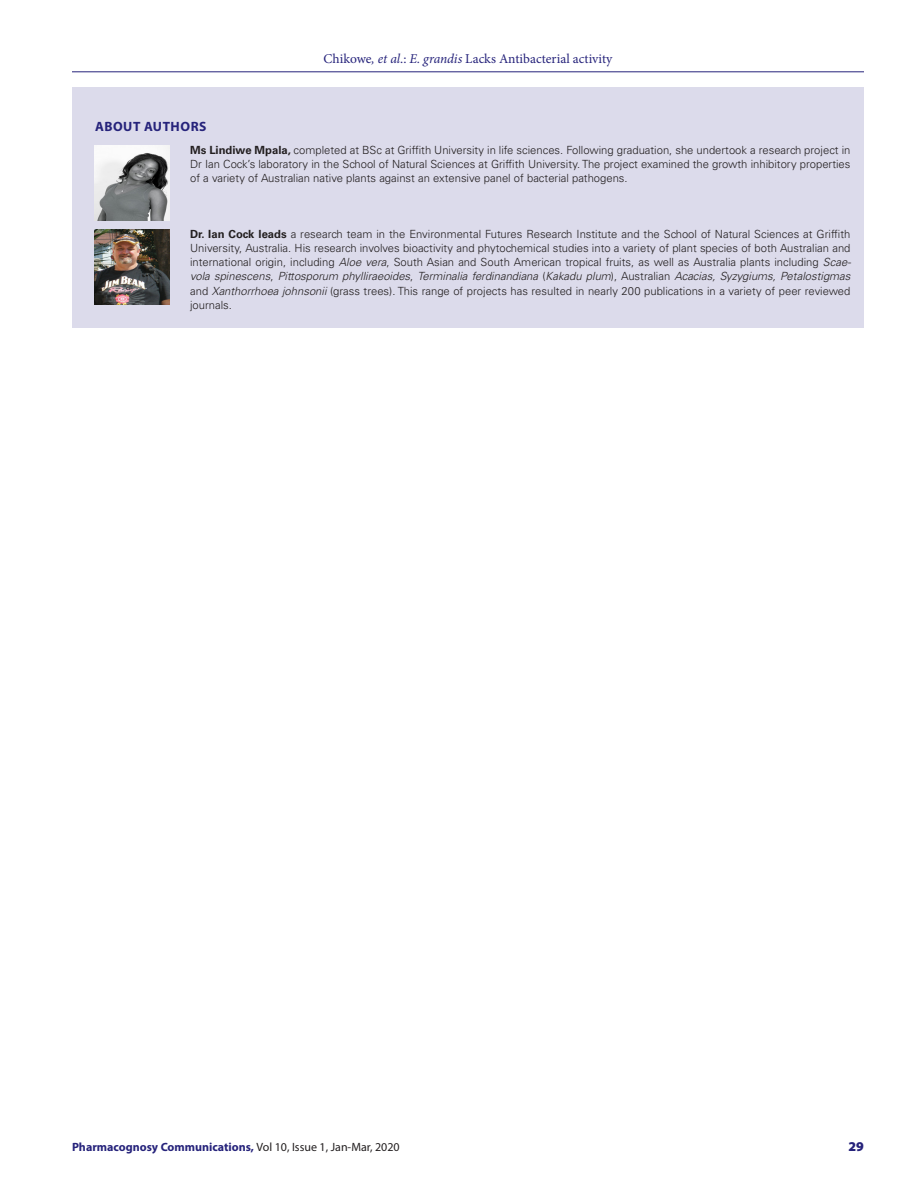
<style>
.page{position:relative;width:918px;height:1188px;background:#fff}
.page>*{position:absolute;margin:0;border:0;box-sizing:border-box;transform-origin:0 0}
.t1{font:13.5px "Minion Pro";color:#26237b}
.ABS_HD_1{font:700 13.5px "Myriad Pro";letter-spacing:.04em;color:#26237b}
.t2{font:900 13.5px "Myriad Pro";color:#26237b}
.t3{font:700 12px "Myriad Pro";color:#26237b}
.ABS_AU_TX{font:300 11.25px/14.2px "Univers LT Std";color:#231f20;text-align:justify}
.s1{font-style:italic}
.s2{font-weight:700}
.s3{font-weight:400;color:#231f20}
</style>
<div class="page">
<hr style="left:72px;top:72px;width:792px;height:1px;background:#26237b">
<div style="left:72px;top:87px;width:792px;height:240px;background:#dcdbeb"></div>
<img style="left:94px;top:146px;width:76px;height:75px">
<img style="left:95px;top:230px;width:75px;height:75px">
<p class="ABS_HD_1" style="left:95px;top:117px;width:113px">ABOUT AUTHORS</p>
<p class="t1" style="left:324px;top:50px;width:290px">Chikowe<span class="s1">, et al</span>.: <span class="s1">E. grandis</span> Lacks Antibacterial activity</p>
<p class="ABS_AU_TX" style="left:190px;top:143px;width:662px"><span class="s2">Ms Lindiwe Mpala,</span> completed at BSc at Griffith University in life sciences. Following graduation, she undertook a research project in Dr Ian Cock’s laboratory in the School of Natural Sciences at Griffith University. The project examined the growth inhibitory properties of a variety of Australian native plants against an extensive panel of bacterial pathogens.</p>
<p class="ABS_AU_TX" style="left:190px;top:227px;width:662px"><span class="s2">Dr. Ian Cock leads</span> a research team in the Environmental Futures Research Institute and the School of Natural Sciences at Griffith University, Australia. His research involves bioactivity and phytochemical studies into a variety of plant species of both Australian and international origin, including <span class="s1">Aloe vera</span>, South Asian and South American tropical fruits, as well as Australia plants including <span class="s1">Scae&shy;vola spinescens</span>, <span class="s1">Pittosporum phylliraeoides</span>, <span class="s1">Terminalia ferdinandiana</span> (<span class="s1">Kakadu plum</span>), Australian <span class="s1">Acacias, Syzygiums, Petalostigmas </span>and <span class="s1">Xanthorrhoea johnsonii</span> (grass trees). This range of projects has resulted in nearly 200 publications in a variety of peer reviewed journals.</p>
<p class="t3" style="left:72px;top:1139px;width:329px">Pharmacognosy Communications, <span class="s3">Vol 10, Issue 1, Jan-Mar, 2020</span></p>
<p class="t2" style="left:849px;top:1137px;width:17px">29</p>
</div>
